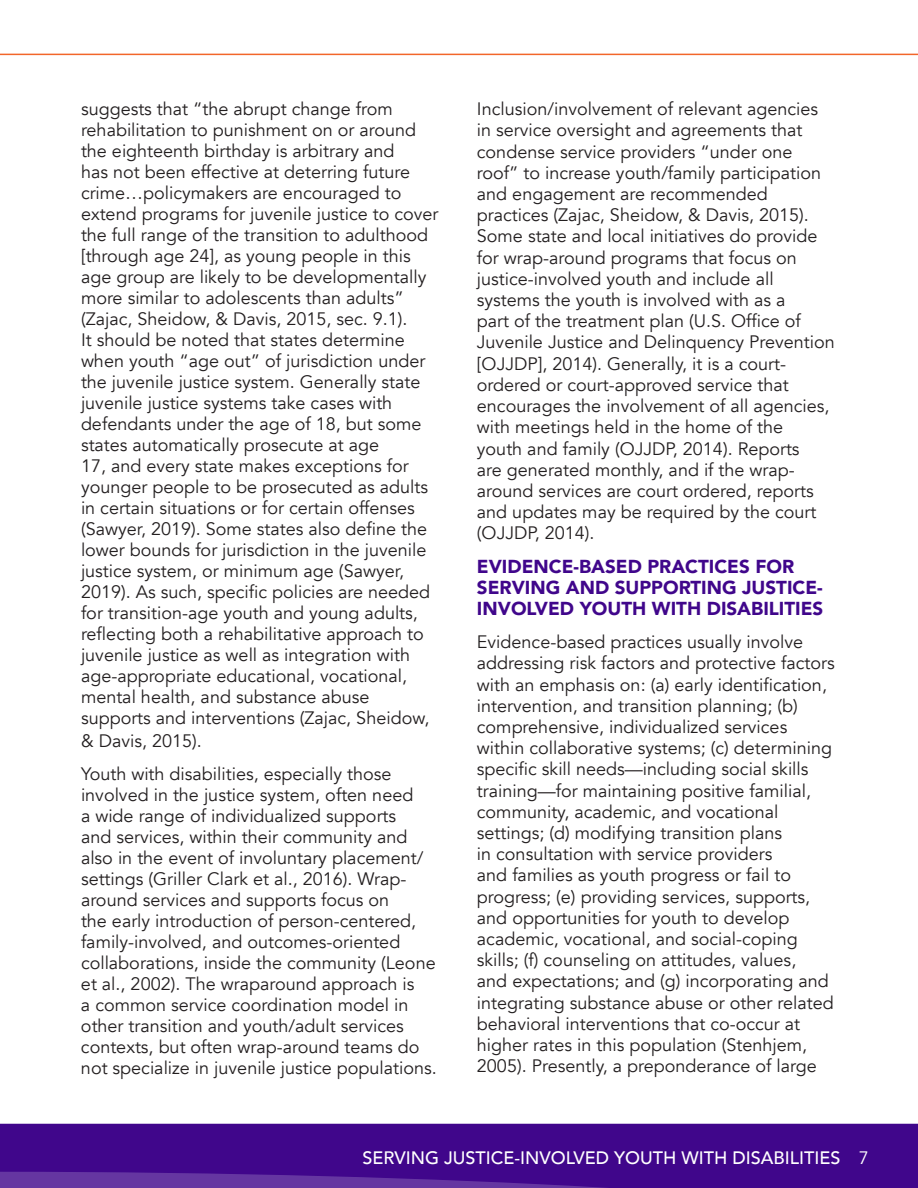
<style>
.page{position:relative;width:918px;height:1188px;background:#fff}
.page>*{position:absolute;margin:0;border:0;box-sizing:border-box;transform-origin:0 0}
.t1{font:900 18.75px/21.1px "Avenir";color:#40068b}
.t2{font:18px/21px "Avenir";color:#231f20}
.t3{font:500 18px "Avenir";color:#fff}
.s1{font-weight:400}
</style>
<div class="page">
<hr style="left:0;top:54px;width:918px;height:1px;background:#f2662a">
<div style="left:0;top:1124px;width:918px;height:64px;background:#40068b"></div>
<svg style="left:0;top:1172px;width:917px;height:16px"></svg>
<p class="t2" style="left:81px;top:99px;width:359px">suggests that “the abrupt change from rehabilitation to punishment on or around the eighteenth birthday is arbitrary and<br>has not been effective at deterring future crime…policymakers are encouraged to extend programs for juvenile justice to cover the full range of the transition to adulthood [through age 24], as young people in this age group are likely to be developmentally more similar to adolescents than adults” (Zajac, Sheidow, &amp; Davis, 2015, sec. 9.1).<br>It should be noted that states determine when youth “age out” of jurisdiction under the juvenile justice system. Generally state juvenile justice systems take cases with defendants under the age of 18, but some states automatically prosecute at age<br>17, and every state makes exceptions for younger people to be prosecuted as adults in certain situations or for certain offenses (Sawyer, 2019). Some states also define the lower bounds for jurisdiction in the juvenile justice system, or minimum age (Sawyer, 2019). As such, specific policies are needed for transition-age youth and young adults, reflecting both a rehabilitative approach to juvenile justice as well as integration with age-appropriate educational, vocational, mental health, and substance abuse supports and interventions (Zajac, Sheidow, &amp; Davis, 2015).</p>
<p class="t2" style="left:81px;top:763px;width:357px">Youth with disabilities, especially those involved in the justice system, often need<br>a wide range of individualized supports<br>and services, within their community and also in the event of involuntary placement/ settings (Griller Clark et al., 2016). Wrap&shy;around services and supports focus on<br>the early introduction of person-centered, family-involved, and outcomes-oriented collaborations, inside the community (Leone et al., 2002). The wraparound approach is<br>a common service coordination model in other transition and youth/adult services contexts, but often wrap-around teams do not specialize in juvenile justice populations.</p>
<p class="t2" style="left:477px;top:99px;width:359px">Inclusion/involvement of relevant agencies in service oversight and agreements that condense service providers “under one roof” to increase youth/family participation and engagement are recommended practices (Zajac, Sheidow, &amp; Davis, 2015).<br>Some state and local initiatives do provide for wrap-around programs that focus on justice-involved youth and include all systems the youth is involved with as a<br>part of the treatment plan (U.S. Office of Juvenile Justice and Delinquency Prevention [OJJDP], 2014). Generally, it is a court&shy;ordered or court-approved service that encourages the involvement of all agencies, with meetings held in the home of the<br>youth and family (OJJDP, 2014). Reports<br>are generated monthly, and if the wrap&shy;around services are court ordered, reports and updates may be required by the court (OJJDP, 2014).</p>
<p class="t1" style="left:477px;top:555px;width:348px">EVIDENCE-BASED PRACTICES FOR<br>SERVING AND SUPPORTING JUSTICE-<br>INVOLVED YOUTH WITH DISABILITIES</p>
<p class="t2" style="left:477px;top:632px;width:359px">Evidence-based practices usually involve addressing risk factors and protective factors with an emphasis on: (a) early identification, intervention, and transition planning; (b) comprehensive, individualized services within collaborative systems; (c) determining specific skill needs—including social skills training—for maintaining positive familial, community, academic, and vocational settings; (d) modifying transition plans<br>in consultation with service providers<br>and families as youth progress or fail to progress; (e) providing services, supports, and opportunities for youth to develop academic, vocational, and social-coping skills; (f) counseling on attitudes, values,<br>and expectations; and (g) incorporating and integrating substance abuse or other related behavioral interventions that co-occur at higher rates in this population (Stenhjem, 2005). Presently, a preponderance of large</p>
<p class="t3" style="left:362px;top:1142px;width:508px">SERVING JUSTICE-INVOLVED YOUTH WITH DISABILITIES <span class="s1">7</span></p>
</div>
